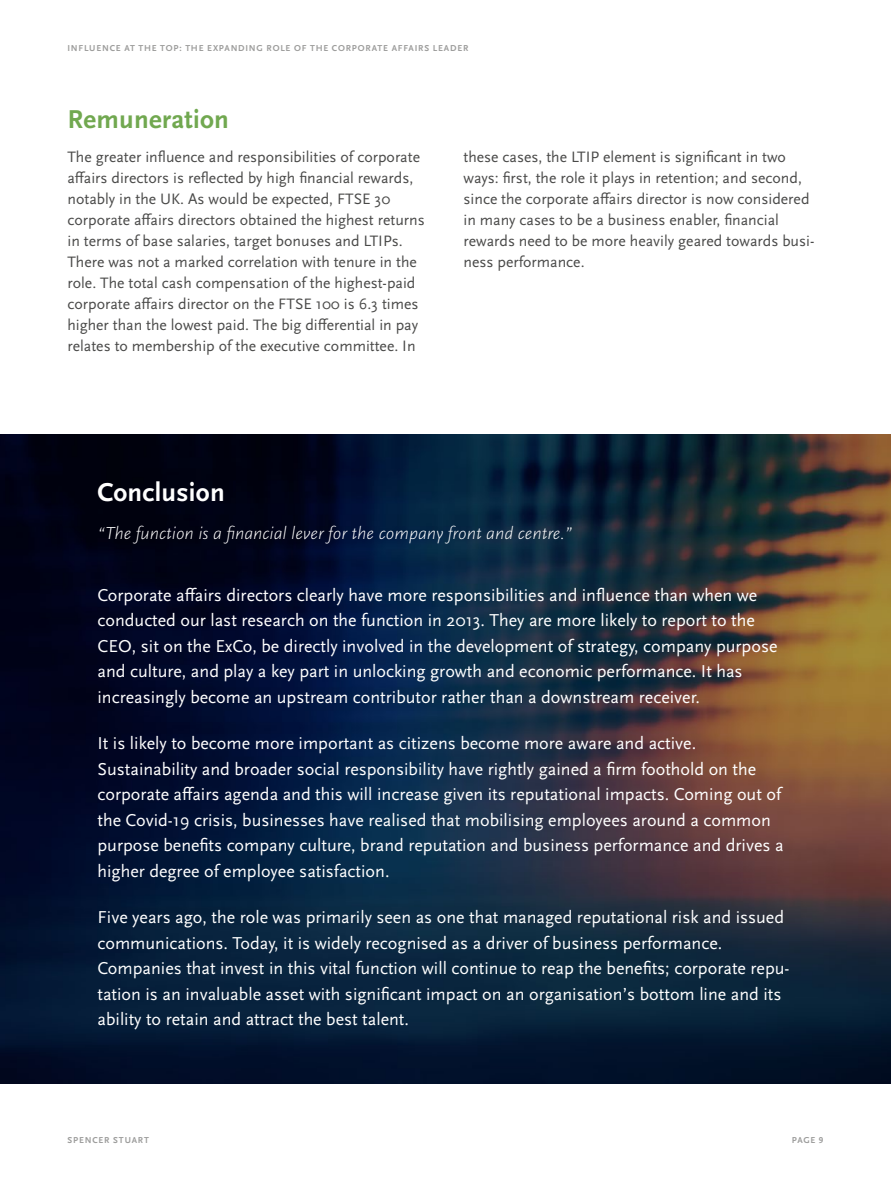
<style>
.page{position:relative;width:891px;height:1188px;background:#fff}
.page>*{position:absolute;margin:0;border:0;box-sizing:border-box;transform-origin:0 0}
.Body-Header_1{font:700 27px "Scala Sans Pro";color:#71a850}
.Body-Header_1-2{font:700 27px "Scala Sans Pro";color:#fff}
.Body_Text_-_No_Rag{font:18px/25.5px "Scala Sans Pro";color:#fff}
.inline_quote{font:italic 300 18px "Scala Sans Pro";color:#fff}
.Body_Text_-_No_Rag-2{font:15.75px/21px "Scala Sans Pro";color:#4a4a49}
.t1{font:700 9px "Scala Sans Pro";letter-spacing:.09em;color:#9d9d9c}
</style>
<div class="page">
<img style="left:0;top:434px;width:891px;height:649px">
<p class="t1" style="left:68px;top:43px;width:402px">INFLUENCE AT THE TOP: THE EXPANDING ROLE OF THE CORPORATE AFFAIRS LEADER</p>
<p class="Body-Header_1" style="left:68px;top:103px;width:163px">Remuneration</p>
<p class="Body_Text_-_No_Rag-2" style="left:68px;top:146px;width:359px">The greater influence and responsibilities of corporate affairs directors is reflected by high financial rewards, notably in the UK. As would be expected, FTSE 30 corporate affairs directors obtained the highest returns in terms of base salaries, target bonuses and LTIPs.<br>There was not a marked correlation with tenure in the role. The total cash compensation of the highest-paid corporate affairs director on the FTSE 100 is 6.3 times higher than the lowest paid. The big differential in pay relates to membership of the executive committee. In</p>
<p class="Body_Text_-_No_Rag-2" style="left:464px;top:146px;width:352px">these cases, the LTIP element is significant in two ways: first, the role it plays in retention; and second, since the corporate affairs director is now considered in many cases to be a business enabler, financial rewards need to be more heavily geared towards busi&shy;ness performance.</p>
<p class="Body-Header_1-2" style="left:98px;top:477px;width:129px">Conclusion</p>
<p class="inline_quote" style="left:98px;top:523px;width:477px">“The function is a financial lever for the company front and centre.”</p>
<p class="Body_Text_-_No_Rag" style="left:98px;top:582px;width:681px">Corporate affairs directors clearly have more responsibilities and influence than when we conducted our last research on the function in 2013. They are more likely to report to the CEO, sit on the ExCo, be directly involved in the development of strategy, company purpose and culture, and play a key part in unlocking growth and economic performance. It has increasingly become an upstream contributor rather than a downstream receiver.</p>
<p class="Body_Text_-_No_Rag" style="left:98px;top:731px;width:688px">It is likely to become more important as citizens become more aware and active.<br>Sustainability and broader social responsibility have rightly gained a firm foothold on the corporate affairs agenda and this will increase given its reputational impacts. Coming out of the Covid-19 crisis, businesses have realised that mobilising employees around a common purpose benefits company culture, brand reputation and business performance and drives a higher degree of employee satisfaction.</p>
<p class="Body_Text_-_No_Rag" style="left:98px;top:905px;width:693px">Five years ago, the role was primarily seen as one that managed reputational risk and issued communications. Today, it is widely recognised as a driver of business performance.<br>Companies that invest in this vital function will continue to reap the benefits; corporate repu&shy;tation is an invaluable asset with significant impact on an organisation’s bottom line and its ability to retain and attract the best talent.</p>
<p class="t1" style="left:68px;top:1135px;width:83px">SPENCER STUART</p>
<p class="t1" style="left:792px;top:1135px;width:33px">PAGE 9</p>
</div>
